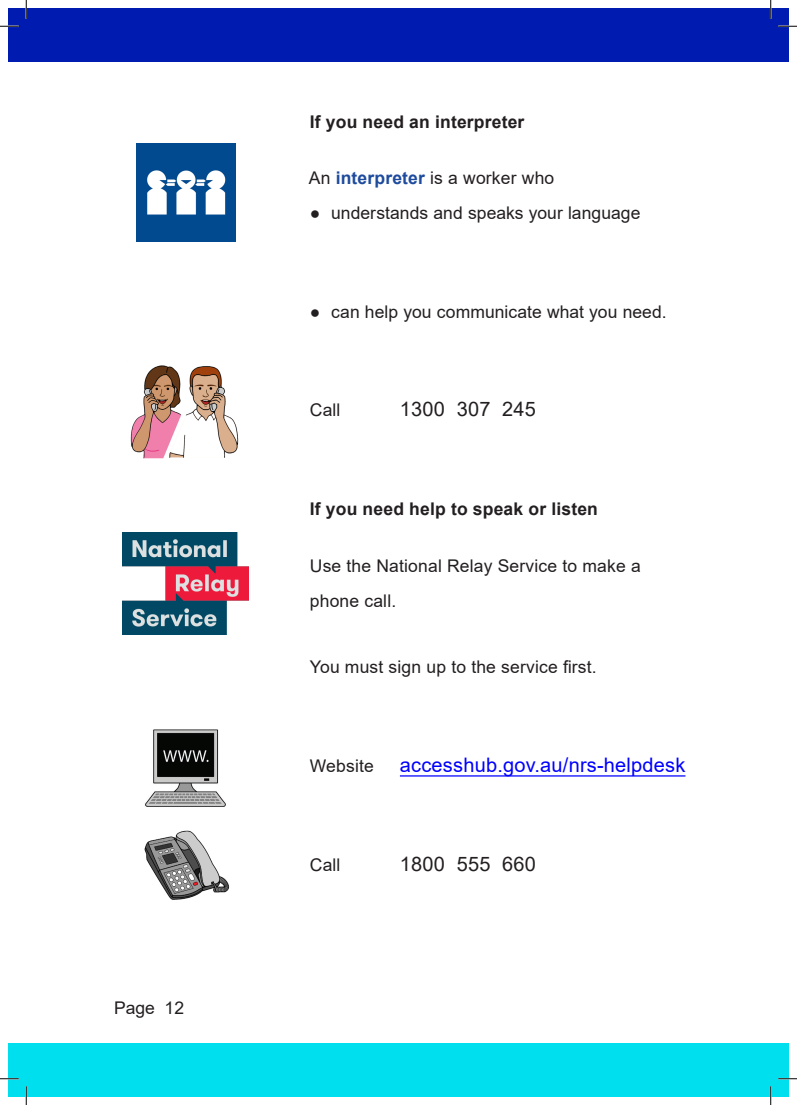
<style>
.page{position:relative;width:797px;height:1105px;background:#fff}
.page>*{position:absolute;margin:0;border:0;box-sizing:border-box;transform-origin:0 0}
.t1{font:20px "Arial";letter-spacing:.01em;color:#00f}
.t2{font:20px "Arial";letter-spacing:.01em;color:#231f20}
.t3{font:17.5px/35px "Arial";letter-spacing:.01em;color:#231f20}
.t4{font:700 17.5px "Arial";letter-spacing:.01em;color:#231f20}
.s1{font-weight:700;color:#1e4b9d}
</style>
<div class="page">
<div style="left:770px;top:9px;width:18px;height:53px;background:#001cb0"></div>
<div style="left:770px;top:1043px;width:18px;height:53px;background:#00dfed"></div>
<div style="left:9px;top:9px;width:761px;height:53px;background:#001cb0"></div>
<div style="left:9px;top:1043px;width:761px;height:53px;background:#00dfed"></div>
<hr style="left:400px;top:775px;width:285px;height:1px;background:#00f">
<img style="left:136px;top:143px;width:99px;height:99px">
<img style="left:130px;top:365px;width:109px;height:94px">
<img style="left:123px;top:532px;width:126px;height:102px">
<img style="left:145px;top:729px;width:81px;height:78px">
<img style="left:144px;top:830px;width:85px;height:70px">
<svg style="left:0;top:25px;width:19px;height:2px"></svg>
<svg style="left:778px;top:25px;width:19px;height:2px"></svg>
<svg style="left:0;top:1078px;width:19px;height:1px"></svg>
<svg style="left:778px;top:1078px;width:19px;height:1px"></svg>
<svg style="left:25px;top:0;width:2px;height:19px"></svg>
<svg style="left:25px;top:1086px;width:2px;height:19px"></svg>
<svg style="left:770px;top:0;width:1px;height:19px"></svg>
<svg style="left:770px;top:1086px;width:1px;height:19px"></svg>
<p class="t3" style="left:114px;top:990px;width:72px">Page 12</p>
<p class="t4" style="left:310px;top:109px;width:216px">If you need an interpreter</p>
<p class="t3" style="left:309px;top:160px;width:247px">An <span class="s1">interpreter</span> is a worker who</p>
<p class="t3" style="left:310px;top:195px;width:332px">● understands and speaks your language</p>
<p class="t3" style="left:310px;top:294px;width:358px">● can help you communicate what you need.</p>
<p class="t3" style="left:310px;top:393px;width:32px">Call</p>
<p class="t2" style="left:400px;top:396px;width:138px">1300 307 245</p>
<p class="t4" style="left:310px;top:497px;width:289px">If you need help to speak or listen</p>
<p class="t3" style="left:310px;top:548px;width:332px">Use the National Relay Service to make a phone call.</p>
<p class="t3" style="left:310px;top:650px;width:288px">You must sign up to the service first.</p>
<p class="t3" style="left:310px;top:748px;width:65px">Website</p>
<p class="t1" style="left:400px;top:751px;width:287px">accesshub.gov.au/nrs-helpdesk</p>
<p class="t3" style="left:310px;top:847px;width:32px">Call</p>
<p class="t2" style="left:400px;top:850px;width:138px">1800 555 660</p>
</div>
